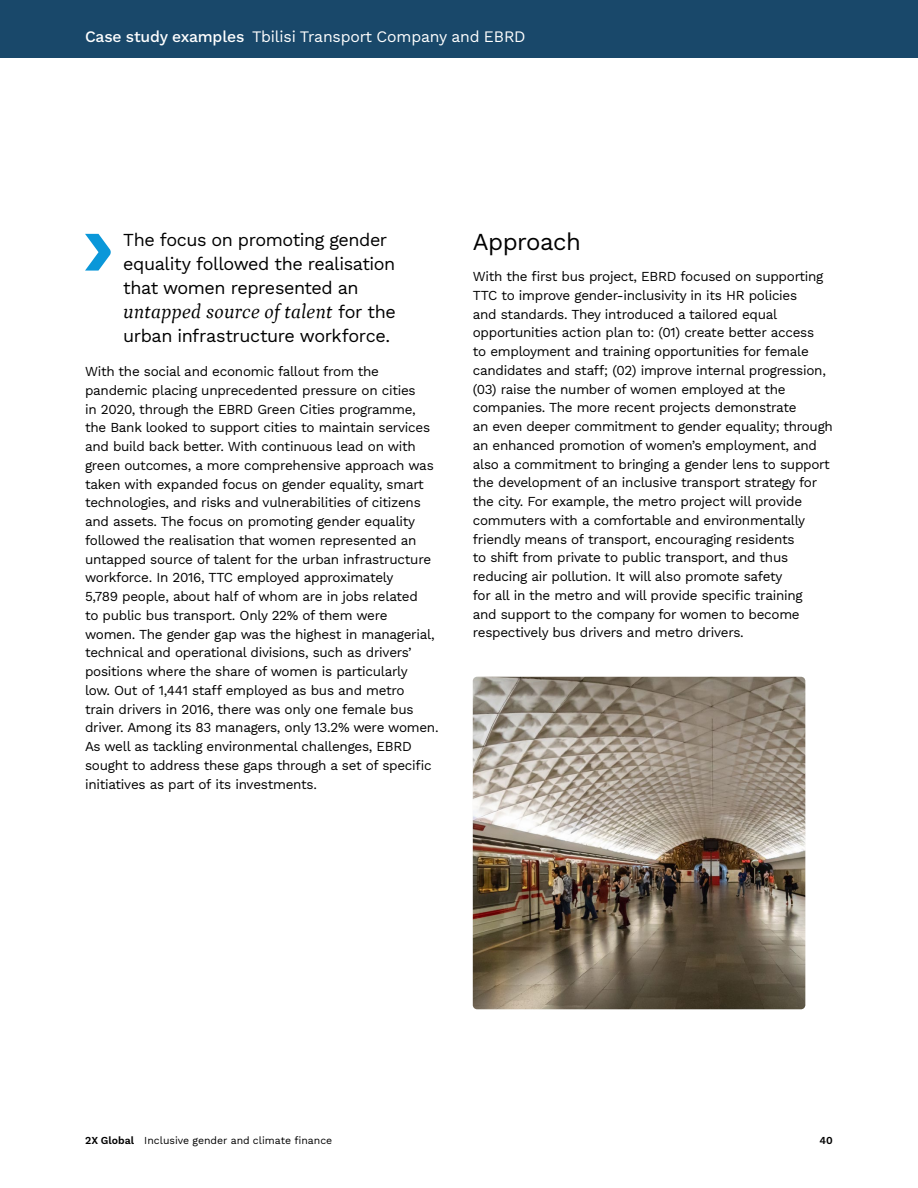
<style>
.page{position:relative;width:918px;height:1188px;background:#fff}
.page>*{position:absolute;margin:0;border:0;box-sizing:border-box;transform-origin:0 0}
.t1{font:24px "Work Sans";letter-spacing:-.02em;color:#000}
.Pullout_quote_-_befo{font:italic 19.8px "Petrona";letter-spacing:.01em;color:#000}
.Pullout_quote_-_befo-2{font:18px/24px "Work Sans";letter-spacing:-.025em;color:#000}
.H1_-_Follow-on_Rev{font:15.75px "Work Sans";letter-spacing:-.01em;color:#fff}
.Body_copy{font:13.5px/18.8px "Work Sans";letter-spacing:-.02em;color:#000}
.t2{font:10.5px "Work Sans";color:#000}
.s1{font-family:"Work Sans";font-style:normal;font-size:18px}
</style>
<div class="page">
<div style="left:0;top:0;width:918px;height:57px;background:#19486a"></div>
<svg style="left:85px;top:234px;width:26px;height:37px"></svg>
<img style="left:473px;top:677px;width:332px;height:332px">
<p class="H1_-_Follow-on_Rev" style="left:85px;top:25px;width:442px">Case study examples Tbilisi Transport Company and EBRD</p>
<p class="Pullout_quote_-_befo-2" style="left:123px;top:227px;width:274px">The focus on promoting gender equality followed the realisation that women represented an</p>
<p class="Pullout_quote_-_befo" style="left:123px;top:296px;width:274px">untapped source of talent <span class="s1">for the</span></p>
<p class="Pullout_quote_-_befo-2" style="left:123px;top:323px;width:268px">urban infrastructure workforce.</p>
<p class="Body_copy" style="left:85px;top:362px;width:355px">With the social and economic fallout from the pandemic placing unprecedented pressure on cities<br>in 2020, through the EBRD Green Cities programme, the Bank looked to support cities to maintain services and build back better. With continuous lead on with green outcomes, a more comprehensive approach was taken with expanded focus on gender equality, smart technologies, and risks and vulnerabilities of citizens and assets. The focus on promoting gender equality followed the realisation that women represented an untapped source of talent for the urban infrastructure workforce. In 2016, TTC employed approximately<br>5,789 people, about half of whom are in jobs related<br>to public bus transport. Only 22% of them were women. The gender gap was the highest in managerial, technical and operational divisions, such as drivers’ positions where the share of women is particularly<br>low. Out of 1,441 staff employed as bus and metro<br>train drivers in 2016, there was only one female bus driver. Among its 83 managers, only 13.2% were women.<br>As well as tackling environmental challenges, EBRD sought to address these gaps through a set of specific initiatives as part of its investments.</p>
<h2 class="t1" style="left:473px;top:223px;width:110px">Approach</h2>
<p class="Body_copy" style="left:473px;top:267px;width:362px">With the first bus project, EBRD focused on supporting TTC to improve gender-inclusivity in its HR policies<br>and standards. They introduced a tailored equal opportunities action plan to: (01) create better access<br>to employment and training opportunities for female candidates and staff; (02) improve internal progression, (03) raise the number of women employed at the companies. The more recent projects demonstrate<br>an even deeper commitment to gender equality; through an enhanced promotion of women’s employment, and also a commitment to bringing a gender lens to support the development of an inclusive transport strategy for the city. For example, the metro project will provide commuters with a comfortable and environmentally friendly means of transport, encouraging residents<br>to shift from private to public transport, and thus reducing air pollution. It will also promote safety<br>for all in the metro and will provide specific training<br>and support to the company for women to become respectively bus drivers and metro drivers.</p>
<p class="t2" style="left:85px;top:1132px;width:249px">2X Global Inclusive gender and climate finance</p>
<p class="t2" style="left:819px;top:1132px;width:15px">40</p>
</div>
